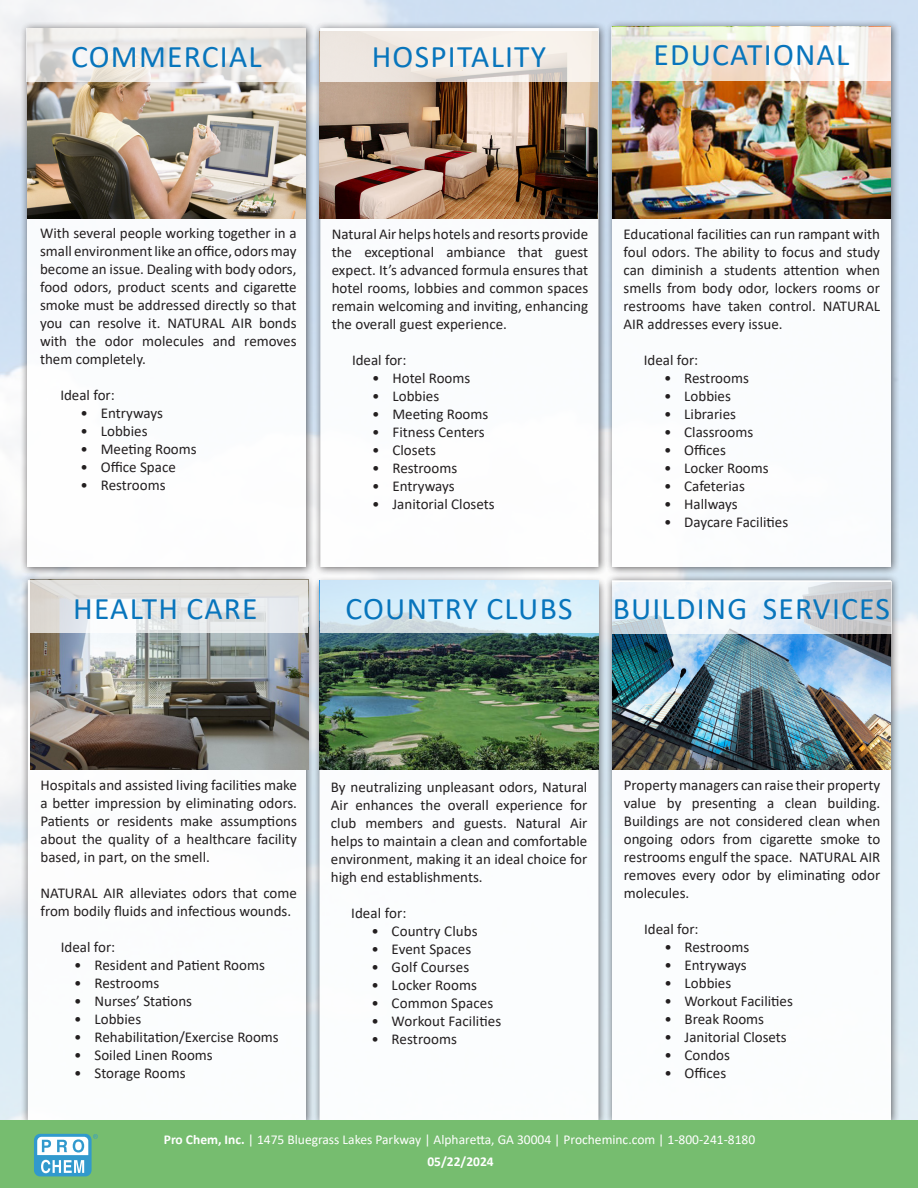
<style>
.page{position:relative;width:918px;height:1188px;background:#fff}
.page>*{position:absolute;margin:0;border:0;box-sizing:border-box;transform-origin:0 0}
.t1{font:31.5px "Calibri";letter-spacing:.04em;color:#0875bc}
.t2{font:15px/18px "Calibri";color:#231f20;text-align:justify}
.t3{font:13.5px "Calibri";color:#fff}
.t4{font:700 13.5px "Calibri";color:#fff}
.s1{font-weight:700}
</style>
<div class="page">
<div style="left:20px;top:21px;width:295px;height:555px;background:#231f20;opacity:.75"></div>
<div style="left:27px;top:28px;width:279px;height:539px;background:#fff"></div>
<div style="left:313px;top:21px;width:295px;height:555px;background:#231f20;opacity:.75"></div>
<div style="left:320px;top:28px;width:278px;height:539px;background:#fff"></div>
<div style="left:605px;top:19px;width:295px;height:557px;background:#231f20;opacity:.75"></div>
<div style="left:612px;top:27px;width:279px;height:540px;background:#fff"></div>
<div style="left:21px;top:573px;width:294px;height:557px;background:#231f20;opacity:.75"></div>
<div style="left:28px;top:580px;width:278px;height:540px;background:#fff"></div>
<div style="left:312px;top:576px;width:296px;height:553px;background:#231f20;opacity:.75"></div>
<div style="left:320px;top:583px;width:278px;height:537px;background:#fff"></div>
<div style="left:605px;top:573px;width:295px;height:557px;background:#231f20;opacity:.75"></div>
<div style="left:612px;top:580px;width:279px;height:540px;background:#fff"></div>
<img style="left:27px;top:82px;width:279px;height:136px">
<img style="left:30px;top:579px;width:278px;height:190px">
<img style="left:612px;top:81px;width:279px;height:137px">
<svg style="left:26px;top:28px;width:280px;height:54px;fill:#eeebe8"></svg>
<svg style="left:611px;top:27px;width:280px;height:54px"></svg>
<img style="left:320px;top:82px;width:278px;height:136px">
<img style="left:613px;top:634px;width:278px;height:136px">
<img style="left:320px;top:633px;width:278px;height:136px">
<svg style="left:28px;top:580px;width:280px;height:53px;background:#e5e6e6"></svg>
<svg style="left:320px;top:580px;width:278px;height:53px;background:#d7ebf6"></svg>
<svg style="left:612px;top:581px;width:280px;height:53px"></svg>
<div style="left:0;top:1120px;width:918px;height:68px;background:#76bd6f"></div>
<svg style="left:34px;top:1134px;width:64px;height:42px;background:#83c2d5"></svg>
<svg style="left:320px;top:28px;width:278px;height:54px;background:#f0eae4"></svg>
<p class="t1" style="left:71px;top:35px;width:192px">COMMERCIAL</p>
<p class="t1" style="left:654px;top:33px;width:197px">EDUCATIONAL</p>
<p class="t1" style="left:372px;top:35px;width:176px">HOSPITALITY</p>
<p class="t2" style="left:40px;top:223px;width:258px">With several people working together in a small environment like an office, odors may become an issue. Dealing with body odors, food odors, product scents and cigarette smoke must be addressed directly so that you can resolve it. NATURAL AIR bonds with the odor molecules and removes them completely.</p>
<p class="t2" style="left:60px;top:385px;width:56px">Ideal for:</p>
<p class="t2" style="left:81px;top:403px;width:84px">• Entryways</p>
<p class="t2" style="left:81px;top:421px;width:68px">• Lobbies</p>
<p class="t2" style="left:81px;top:439px;width:118px">• Meeting Rooms</p>
<p class="t2" style="left:81px;top:457px;width:97px">• Office Space</p>
<p class="t2" style="left:81px;top:475px;width:86px">• Restrooms</p>
<p class="t2" style="left:332px;top:225px;width:258px">Natural Air helps hotels and resorts provide the exceptional ambiance that guest expect. It’s advanced formula ensures that hotel rooms, lobbies and common spaces remain welcoming and inviting, enhancing the overall guest experience.</p>
<p class="t2" style="left:352px;top:351px;width:56px">Ideal for:</p>
<p class="t2" style="left:372px;top:369px;width:100px">• Hotel Rooms</p>
<p class="t2" style="left:372px;top:387px;width:68px">• Lobbies</p>
<p class="t2" style="left:372px;top:405px;width:118px">• Meeting Rooms</p>
<p class="t2" style="left:372px;top:423px;width:114px">• Fitness Centers</p>
<p class="t2" style="left:372px;top:441px;width:65px">• Closets</p>
<p class="t2" style="left:372px;top:459px;width:86px">• Restrooms</p>
<p class="t2" style="left:372px;top:477px;width:84px">• Entryways</p>
<p class="t2" style="left:372px;top:495px;width:124px">• Janitorial Closets</p>
<p class="t2" style="left:624px;top:224px;width:258px">Educational facilities can run rampant with foul odors. The ability to focus and study can diminish a students attention when smells from body odor, lockers rooms or restrooms have taken control. NATURAL AIR addresses every issue.</p>
<p class="t2" style="left:644px;top:350px;width:56px">Ideal for:</p>
<p class="t2" style="left:664px;top:368px;width:86px">• Restrooms</p>
<p class="t2" style="left:664px;top:386px;width:68px">• Lobbies</p>
<p class="t2" style="left:664px;top:404px;width:73px">• Libraries</p>
<p class="t2" style="left:664px;top:422px;width:91px">• Classrooms</p>
<p class="t2" style="left:664px;top:440px;width:63px">• Offices</p>
<p class="t2" style="left:664px;top:458px;width:106px">• Locker Rooms</p>
<p class="t2" style="left:664px;top:476px;width:82px">• Cafeterias</p>
<p class="t2" style="left:664px;top:494px;width:75px">• Hallways</p>
<p class="t2" style="left:664px;top:512px;width:126px">• Daycare Facilities</p>
<p class="t1" style="left:73px;top:586px;width:186px">HEALTH CARE</p>
<p class="t1" style="left:345px;top:586px;width:229px">COUNTRY CLUBS</p>
<p class="t1" style="left:613px;top:587px;width:279px">BUILDING SERVICES</p>
<p class="t2" style="left:40px;top:776px;width:258px">Hospitals and assisted living facilities make a better impression by eliminating odors.<br>Patients or residents make assumptions about the quality of a healthcare facility based, in part, on the smell.</p>
<p class="t2" style="left:40px;top:884px;width:258px">NATURAL AIR alleviates odors that come from bodily fluids and infectious wounds.</p>
<p class="t2" style="left:61px;top:938px;width:56px">Ideal for:</p>
<p class="t2" style="left:74px;top:956px;width:192px">• Resident and Patient Rooms</p>
<p class="t2" style="left:74px;top:974px;width:86px">• Restrooms</p>
<p class="t2" style="left:74px;top:992px;width:119px">• Nurses’ Stations</p>
<p class="t2" style="left:74px;top:1010px;width:68px">• Lobbies</p>
<p class="t2" style="left:74px;top:1028px;width:206px">• Rehabilitation/Exercise Rooms</p>
<p class="t2" style="left:74px;top:1046px;width:140px">• Soiled Linen Rooms</p>
<p class="t2" style="left:74px;top:1064px;width:113px">• Storage Rooms</p>
<p class="t2" style="left:331px;top:777px;width:258px">By neutralizing unpleasant odors, Natural Air enhances the overall experience for club members and guests. Natural Air helps to maintain a clean and comfortable environment, making it an ideal choice for high end establishments.</p>
<p class="t2" style="left:351px;top:903px;width:57px">Ideal for:</p>
<p class="t2" style="left:371px;top:921px;width:108px">• Country Clubs</p>
<p class="t2" style="left:371px;top:939px;width:101px">• Event Spaces</p>
<p class="t2" style="left:371px;top:957px;width:99px">• Golf Courses</p>
<p class="t2" style="left:371px;top:975px;width:107px">• Locker Rooms</p>
<p class="t2" style="left:371px;top:993px;width:123px">• Common Spaces</p>
<p class="t2" style="left:371px;top:1011px;width:131px">• Workout Facilities</p>
<p class="t2" style="left:371px;top:1029px;width:87px">• Restrooms</p>
<p class="t2" style="left:624px;top:776px;width:258px">Property managers can raise their property value by presenting a clean building.<br>Buildings are not considered clean when ongoing odors from cigarette smoke to restrooms engulf the space. NATURAL AIR removes every odor by eliminating odor molecules.</p>
<p class="t2" style="left:644px;top:920px;width:56px">Ideal for:</p>
<p class="t2" style="left:664px;top:938px;width:86px">• Restrooms</p>
<p class="t2" style="left:664px;top:956px;width:84px">• Entryways</p>
<p class="t2" style="left:664px;top:974px;width:68px">• Lobbies</p>
<p class="t2" style="left:664px;top:992px;width:130px">• Workout Facilities</p>
<p class="t2" style="left:664px;top:1010px;width:101px">• Break Rooms</p>
<p class="t2" style="left:664px;top:1028px;width:124px">• Janitorial Closets</p>
<p class="t2" style="left:664px;top:1046px;width:67px">• Condos</p>
<p class="t2" style="left:664px;top:1064px;width:63px">• Offices</p>
<p class="t3" style="left:164px;top:1130px;width:593px"><span class="s1">Pro Chem, Inc.</span> | 1475 Bluegrass Lakes Parkway | Alpharetta, GA 30004 | Procheminc.com | 1-800-241-8180</p>
<p class="t4" style="left:427px;top:1152px;width:68px">05/22/2024</p>
</div>
